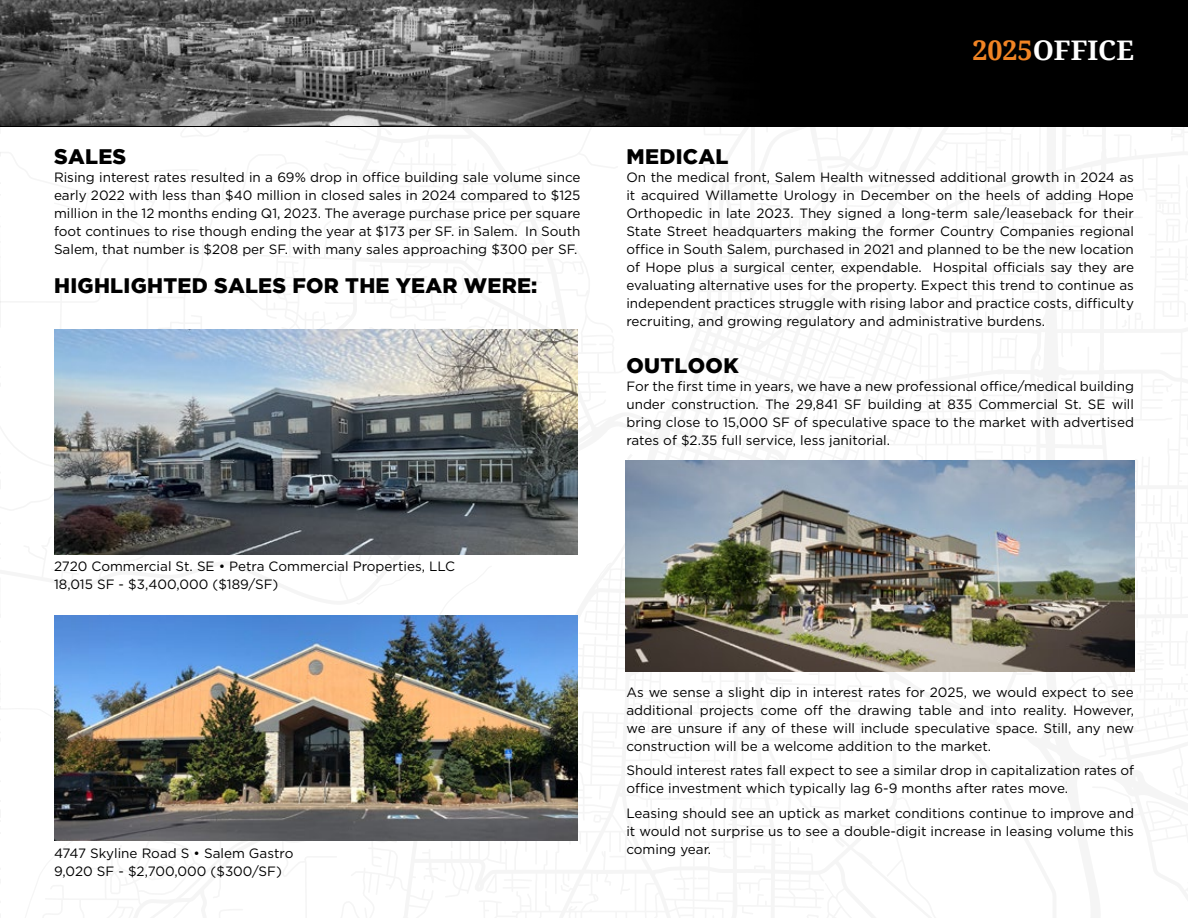
<style>
.page{position:relative;width:1188px;height:918px;background:#fff}
.page>*{position:absolute;margin:0;border:0;box-sizing:border-box;transform-origin:0 0}
.t1{font:700 27px "Noto Serif";color:#fff}
.t2{font:900 21px "Gotham";letter-spacing:.015em;color:#000}
.t3{font:13.5px/18px "Gotham";color:#000;text-align:justify}
.s1{color:#f18424}
</style>
<div class="page">
<div style="left:0;top:0;width:1188px;height:127px;background:#000"></div>
<img style="left:0;top:0;width:715px;height:126px">
<img style="left:54px;top:329px;width:524px;height:225px">
<img style="left:54px;top:616px;width:524px;height:225px">
<img style="left:626px;top:461px;width:509px;height:210px">
<h2 class="t2" style="left:54px;top:144px;width:74px">SALES</h2>
<p class="t3" style="left:54px;top:168px;width:528px">Rising interest rates resulted in a 69% drop in office building sale volume since early 2022 with less than $40 million in closed sales in 2024 compared to $125 million in the 12 months ending Q1, 2023. The average purchase price per square foot continues to rise though ending the year at $173 per SF. in Salem. In South Salem, that number is $208 per SF. with many sales approaching $300 per SF.</p>
<h2 class="t2" style="left:54px;top:273px;width:485px">HIGHLIGHTED SALES FOR THE YEAR WERE:</h2>
<p class="t3" style="left:54px;top:557px;width:403px">2720 Commercial St. SE • Petra Commercial Properties, LLC<br>18,015 SF - $3,400,000 ($189/SF)</p>
<p class="t3" style="left:54px;top:844px;width:241px">4747 Skyline Road S • Salem Gastro<br>9,020 SF - $2,700,000 ($300/SF)</p>
<h1 class="t1" style="left:972px;top:31px;width:163px"><span class="s1">2025</span>OFFICE</h1>
<h2 class="t2" style="left:627px;top:144px;width:103px">MEDICAL</h2>
<p class="t3" style="left:626px;top:168px;width:509px">On the medical front, Salem Health witnessed additional growth in 2024 as it acquired Willamette Urology in December on the heels of adding Hope Orthopedic in late 2023. They signed a long-term sale/leaseback for their State Street headquarters making the former Country Companies regional office in South Salem, purchased in 2021 and planned to be the new location of Hope plus a surgical center, expendable. Hospital officials say they are evaluating alternative uses for the property. Expect this trend to continue as independent practices struggle with rising labor and practice costs, difficulty recruiting, and growing regulatory and administrative burdens.</p>
<h2 class="t2" style="left:627px;top:353px;width:114px">OUTLOOK</h2>
<p class="t3" style="left:626px;top:377px;width:509px">For the first time in years, we have a new professional office/medical building under construction. The 29,841 SF building at 835 Commercial St. SE will bring close to 15,000 SF of speculative space to the market with advertised rates of $2.35 full service, less janitorial.</p>
<p class="t3" style="left:626px;top:683px;width:509px">As we sense a slight dip in interest rates for 2025, we would expect to see additional projects come off the drawing table and into reality. However, we are unsure if any of these will include speculative space. Still, any new construction will be a welcome addition to the market.</p>
<p class="t3" style="left:626px;top:761px;width:509px">Should interest rates fall expect to see a similar drop in capitalization rates of office investment which typically lag 6-9 months after rates move.</p>
<p class="t3" style="left:626px;top:804px;width:509px">Leasing should see an uptick as market conditions continue to improve and it would not surprise us to see a double-digit increase in leasing volume this coming year.</p>
</div>
